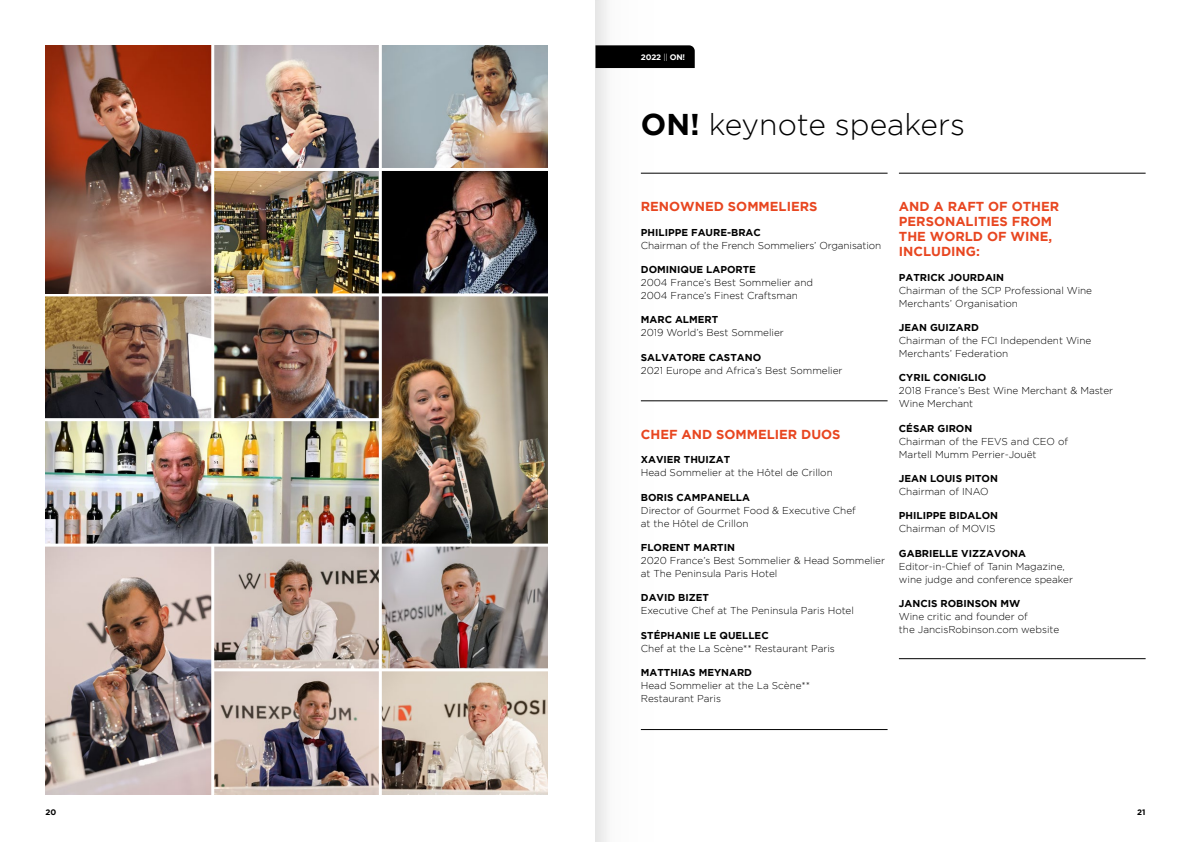
<style>
.page{position:relative;width:1191px;height:842px;background:#fff}
.page>*{position:absolute;margin:0;border:0;box-sizing:border-box;transform-origin:0 0}
.t1{font:300 30px "Gotham";color:#000}
.t2{font:700 13px/15px "Gotham";color:#e84620}
.t3{font:300 10px/13px "Gotham";color:#000}
.t4{font:700 10px "Gotham";color:#000}
.t5{font:700 8px "Gotham";letter-spacing:-.02em;color:#fff}
.t6{font:700 8px "Gotham";color:#000}
.s1{font-weight:300}
.s2{font-weight:700}
</style>
<div class="page">
<hr style="left:899px;top:173px;width:246px;height:1px;background:#000">
<hr style="left:899px;top:658px;width:246px;height:1px;background:#000">
<img style="left:214px;top:45px;width:165px;height:123px">
<img style="left:382px;top:45px;width:165px;height:123px">
<img style="left:214px;top:171px;width:165px;height:122px">
<img style="left:382px;top:171px;width:165px;height:122px">
<img style="left:214px;top:296px;width:164px;height:122px">
<img style="left:45px;top:296px;width:166px;height:122px">
<img style="left:382px;top:296px;width:165px;height:248px">
<img style="left:45px;top:421px;width:334px;height:123px">
<img style="left:45px;top:547px;width:502px;height:248px">
<svg style="left:214px;top:547px;width:165px;height:121px;fill:#cec2bb"></svg>
<img style="left:382px;top:547px;width:165px;height:121px">
<img style="left:214px;top:671px;width:165px;height:123px">
<svg style="left:382px;top:671px;width:165px;height:123px"></svg>
<hr style="left:379px;top:43px;width:3px;height:754px;background:#fff">
<hr style="left:212px;top:668px;width:338px;height:3px;background:#fff">
<img style="left:45px;top:45px;width:166px;height:248px">
<hr style="left:211px;top:545px;width:3px;height:252px;background:#fff">
<img style="left:595px;top:0;width:397px;height:842px">
<p class="t5" style="left:641px;top:52px;width:46px">2022 <span class="s1">||</span> ON!</p>
<h1 class="t1" style="left:641px;top:108px;width:325px"><span class="s2">ON!</span> keynote speakers</h1>
<h2 class="t2" style="left:641px;top:199px;width:178px">RENOWNED SOMMELIERS</h2>
<p class="t4" style="left:641px;top:226px;width:122px">PHILIPPE FAURE-BRAC</p>
<p class="t3" style="left:641px;top:239px;width:242px">Chairman of the French Sommeliers’ Organisation</p>
<p class="t4" style="left:641px;top:264px;width:117px">DOMINIQUE LAPORTE</p>
<p class="t3" style="left:641px;top:276px;width:174px">2004 France’s Best Sommelier and<br>2004 France’s Finest Craftsman</p>
<p class="t4" style="left:641px;top:314px;width:79px">MARC ALMERT</p>
<p class="t3" style="left:641px;top:326px;width:144px">2019 World’s Best Sommelier</p>
<p class="t4" style="left:641px;top:351px;width:122px">SALVATORE CASTANO</p>
<p class="t3" style="left:641px;top:364px;width:203px">2021 Europe and Africa’s Best Sommelier</p>
<h2 class="t2" style="left:641px;top:427px;width:201px">CHEF AND SOMMELIER DUOS</h2>
<p class="t4" style="left:641px;top:454px;width:91px">XAVIER THUIZAT</p>
<p class="t3" style="left:641px;top:466px;width:193px">Head Sommelier at the Hôtel de Crillon</p>
<p class="t4" style="left:641px;top:491px;width:111px">BORIS CAMPANELLA</p>
<p class="t3" style="left:641px;top:504px;width:216px">Director of Gourmet Food &amp; Executive Chef at the Hôtel de Crillon</p>
<p class="t4" style="left:641px;top:542px;width:96px">FLORENT MARTIN</p>
<p class="t3" style="left:641px;top:554px;width:246px">2020 France’s Best Sommelier &amp; Head Sommelier at The Peninsula Paris Hotel</p>
<p class="t4" style="left:641px;top:592px;width:70px">DAVID BIZET</p>
<p class="t3" style="left:641px;top:604px;width:214px">Executive Chef at The Peninsula Paris Hotel</p>
<p class="t4" style="left:641px;top:629px;width:129px">STÉPHANIE LE QUELLEC</p>
<p class="t3" style="left:641px;top:642px;width:195px">Chef at the La Scène** Restaurant Paris</p>
<p class="t4" style="left:641px;top:667px;width:113px">MATTHIAS MEYNARD</p>
<p class="t3" style="left:641px;top:679px;width:171px">Head Sommelier at the La Scène**<br>Restaurant Paris</p>
<h2 class="t2" style="left:899px;top:199px;width:162px">AND A RAFT OF OTHER<br>PERSONALITIES FROM<br>THE WORLD OF WINE,<br>INCLUDING:</h2>
<p class="t4" style="left:899px;top:271px;width:107px">PATRICK JOURDAIN</p>
<p class="t3" style="left:899px;top:284px;width:195px">Chairman of the SCP Professional Wine<br>Merchants’ Organisation</p>
<p class="t4" style="left:899px;top:322px;width:81px">JEAN GUIZARD</p>
<p class="t3" style="left:899px;top:334px;width:194px">Chairman of the FCI Independent Wine<br>Merchants’ Federation</p>
<p class="t4" style="left:899px;top:372px;width:89px">CYRIL CONIGLIO</p>
<p class="t3" style="left:899px;top:384px;width:216px">2018 France’s Best Wine Merchant &amp; Master<br>Wine Merchant</p>
<p class="t4" style="left:899px;top:422px;width:75px">CÉSAR GIRON</p>
<p class="t3" style="left:899px;top:435px;width:171px">Chairman of the FEVS and CEO of<br>Martell Mumm Perrier-Jouët</p>
<p class="t4" style="left:899px;top:473px;width:101px">JEAN LOUIS PITON</p>
<p class="t3" style="left:899px;top:485px;width:91px">Chairman of INAO</p>
<p class="t4" style="left:899px;top:510px;width:101px">PHILIPPE BIDALON</p>
<p class="t3" style="left:899px;top:522px;width:98px">Chairman of MOVIS</p>
<p class="t4" style="left:899px;top:547px;width:129px">GABRIELLE VIZZAVONA</p>
<p class="t3" style="left:899px;top:560px;width:176px">Editor-in-Chief of Tanin Magazine, wine judge and conference speaker</p>
<p class="t4" style="left:899px;top:598px;width:123px">JANCIS ROBINSON MW</p>
<p class="t3" style="left:899px;top:610px;width:162px">Wine critic and founder of<br>the JancisRobinson.com website</p>
<p class="t6" style="left:45px;top:808px;width:12px">20</p>
<p class="t6" style="left:1137px;top:808px;width:10px">21</p>
</div>
